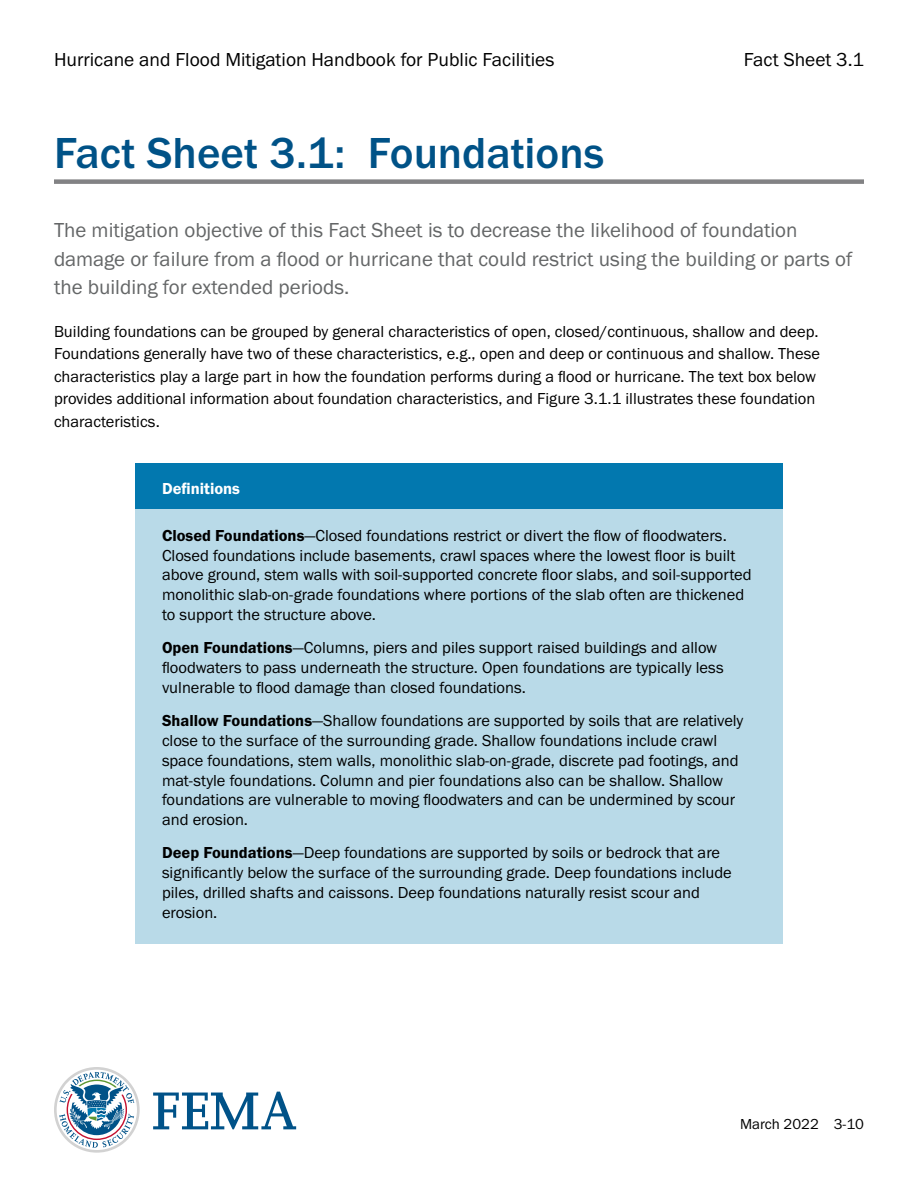
<style>
.page{position:relative;width:918px;height:1188px;background:#fff}
.page>*{position:absolute;margin:0;border:0;box-sizing:border-box;transform-origin:0 0}
.FEMA_Heading_1_-_FAC{font:500 45px "Franklin Gothic URW";color:#005287}
.FEMA_Intro_-_FACT_SH{font:21px/28.5px "Franklin Gothic URW Boo";color:#646667}
.t1{font:19.5px "Franklin Gothic URW Boo";color:#000}
.FEMA_Callout-IDEA_Te{font:16.5px/19.8px "Franklin Gothic URW Boo";color:#000}
.FEMA_Normal{font:16.5px/22.5px "Franklin Gothic URW Boo";color:#000}
.FEMA_Callout-IDEA_He{font:16.5px "Franklin Gothic URW Dem";color:#fff}
.t2{font:15px "Franklin Gothic URW Boo";color:#000}
.s1{font-family:"Franklin Gothic URW Dem"}
</style>
<div class="page">
<svg style="left:153px;top:1092px;width:143px;height:37px"></svg>
<svg style="left:54px;top:1067px;width:86px;height:86px"></svg>
<div style="left:54px;top:179px;width:810px;height:5px;background:#828284"></div>
<div style="left:135px;top:463px;width:648px;height:57px;background:#0278af"></div>
<div style="left:135px;top:509px;width:648px;height:137px;background:#b9dae8"></div>
<div style="left:135px;top:622px;width:648px;height:97px;background:#b9dae8"></div>
<div style="left:135px;top:695px;width:648px;height:156px;background:#b9dae8"></div>
<div style="left:135px;top:827px;width:648px;height:117px;background:#b9dae8"></div>
<p class="t1" style="left:54px;top:47px;width:502px">Hurricane and Flood Mitigation Handbook for Public Facilities</p>
<p class="t1" style="left:744px;top:47px;width:122px">Fact Sheet 3.1</p>
<h1 class="FEMA_Heading_1_-_FAC" style="left:54px;top:125px;width:552px">Fact Sheet 3.1: Foundations</h1>
<p class="FEMA_Intro_-_FACT_SH" style="left:54px;top:216px;width:800px">The mitigation objective of this Fact Sheet is to decrease the likelihood of foundation damage or failure from a flood or hurricane that could restrict using the building or parts of the building for extended periods.</p>
<p class="FEMA_Normal" style="left:54px;top:320px;width:768px">Building foundations can be grouped by general characteristics of open, closed/continuous, shallow and deep.<br>Foundations generally have two of these characteristics, e.g., open and deep or continuous and shallow. These characteristics play a large part in how the foundation performs during a flood or hurricane. The text box below provides additional information about foundation characteristics, and Figure 3.1.1 illustrates these foundation characteristics.</p>
<p class="FEMA_Callout-IDEA_He" style="left:162px;top:478px;width:80px">Definitions</p>
<p class="FEMA_Callout-IDEA_Te" style="left:162px;top:525px;width:591px"><span class="s1">Closed Foundations</span>—Closed foundations restrict or divert the flow of floodwaters.<br>Closed foundations include basements, crawl spaces where the lowest floor is built above ground, stem walls with soil-supported concrete floor slabs, and soil-supported monolithic slab-on-grade foundations where portions of the slab often are thickened to support the structure above.</p>
<p class="FEMA_Callout-IDEA_Te" style="left:162px;top:638px;width:563px"><span class="s1">Open Foundations</span>—Columns, piers and piles support raised buildings and allow floodwaters to pass underneath the structure. Open foundations are typically less vulnerable to flood damage than closed foundations.</p>
<p class="FEMA_Callout-IDEA_Te" style="left:162px;top:710px;width:583px"><span class="s1">Shallow Foundations</span>—Shallow foundations are supported by soils that are relatively close to the surface of the surrounding grade. Shallow foundations include crawl space foundations, stem walls, monolithic slab-on-grade, discrete pad footings, and mat-style foundations. Column and pier foundations also can be shallow. Shallow foundations are vulnerable to moving floodwaters and can be undermined by scour and erosion.</p>
<p class="FEMA_Callout-IDEA_Te" style="left:162px;top:843px;width:571px"><span class="s1">Deep Foundations</span>—Deep foundations are supported by soils or bedrock that are significantly below the surface of the surrounding grade. Deep foundations include piles, drilled shafts and caissons. Deep foundations naturally resist scour and erosion.</p>
<p class="t2" style="left:740px;top:1114px;width:125px">March 2022 3-10</p>
</div>
